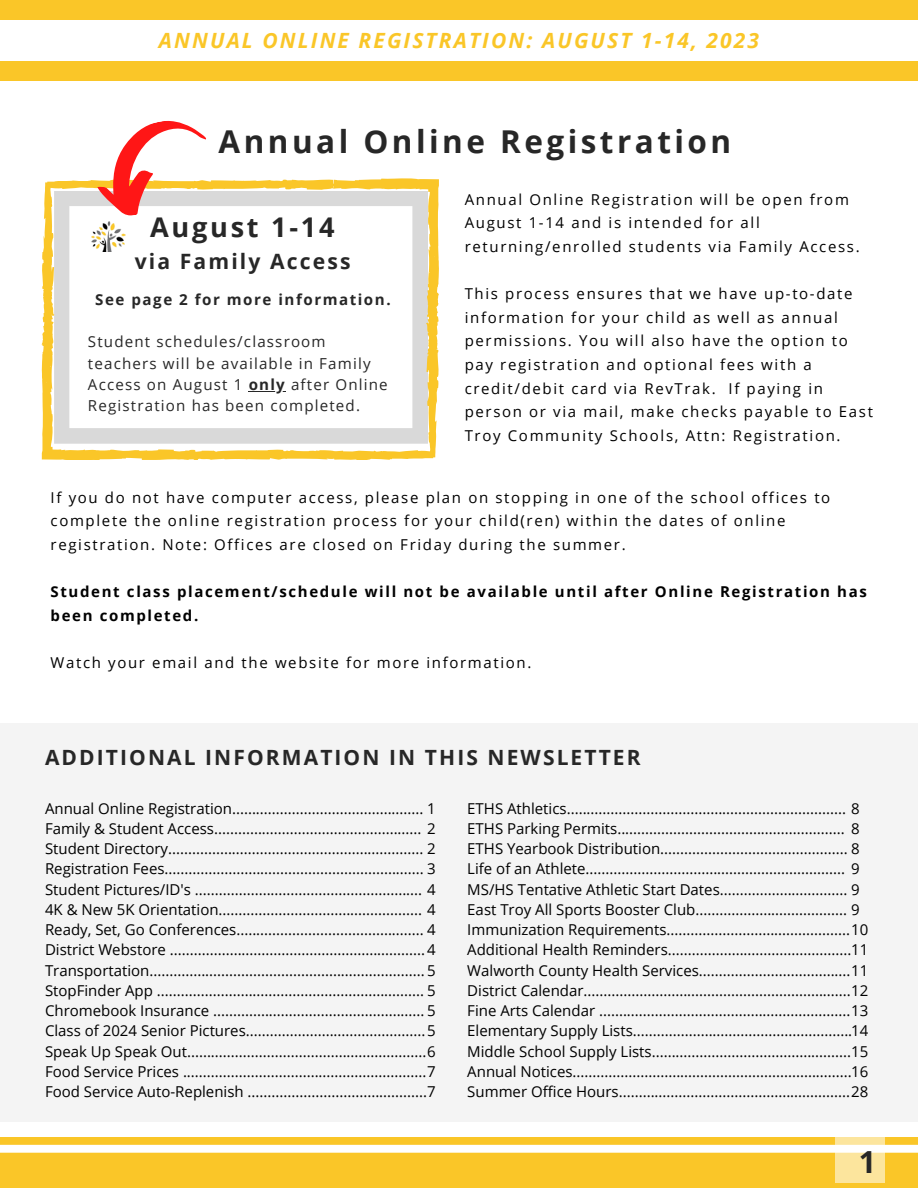
<style>
.page{position:relative;width:918px;height:1188px;background:#fff}
.page>*{position:absolute;margin:0;border:0;box-sizing:border-box;transform-origin:0 0}
.t1{font:700 31.5px "Open Sans";letter-spacing:.11em;color:#272727}
.t2{font:700 30.45px "Open Sans";color:#272727}
.t3{font:700 27.15px "Open Sans";letter-spacing:.1em;color:#272727}
.t4{font:700 21.15px "Open Sans";letter-spacing:.1em;color:#272727}
.t5{font:italic 700 21px "Open Sans";letter-spacing:.1em;color:#fac628}
.t6{font:700 21px "Open Sans";letter-spacing:.1em;color:#272727}
.t7{font:15.15px/21.1px "Open Sans";letter-spacing:.075em;color:#272727}
.t8{font:700 15.15px "Open Sans";letter-spacing:.1em;color:#272727}
.t9{font:15px "Open Sans";color:#000}
.t10{font:15px/23.7px "Open Sans";letter-spacing:.11em;color:#000}
.t11{font:700 15px/23.7px "Open Sans";letter-spacing:.11em;color:#000}
.s1{font-weight:700}
</style>
<div class="page">
<div style="left:0;top:723px;width:918px;height:399px;background:#f4f4f4"></div>
<div style="left:0;top:1138px;width:918px;height:50px;background:#fac628"></div>
<div style="left:0;top:1145px;width:918px;height:8px;background:#fff"></div>
<svg style="left:835px;top:1138px;width:49px;height:45px;fill:#fce59d"></svg>
<svg style="left:42px;top:178px;width:397px;height:282px"></svg>
<svg style="left:87px;top:120px;width:132px;height:102px"></svg>
<div style="left:0;top:0;width:918px;height:81px;background:#fac628"></div>
<div style="left:0;top:21px;width:918px;height:40px;background:#fff"></div>
<hr style="left:249px;top:391px;width:37px;height:1px;background:#272727">
<img style="left:92px;top:221px;width:34px;height:31px">
<p class="t5" style="left:159px;top:25px;width:602px">ANNUAL ONLINE REGISTRATION: AUGUST 1-14, 2023</p>
<p class="t1" style="left:218px;top:119px;width:514px">Annual Online Registration</p>
<p class="t3" style="left:150px;top:208px;width:186px">August 1-14</p>
<p class="t4" style="left:135px;top:247px;width:217px">via Family Access</p>
<p class="t8" style="left:95px;top:289px;width:297px">See page 2 for more information.</p>
<p class="t7" style="left:88px;top:331px;width:301px">Student schedules/classroom teachers will be available in Family Access on August 1 <span class="s1">only</span> after Online Registration has been completed.</p>
<p class="t10" style="left:465px;top:187px;width:397px">Annual Online Registration will be open from<br>August 1-14 and is intended for all returning/enrolled students via Family Access.</p>
<p class="t10" style="left:465px;top:281px;width:410px">This process ensures that we have up-to-date information for your child as well as annual permissions. You will also have the option to pay registration and optional fees with a credit/debit card via RevTrak. If paying in person or via mail, make checks payable to East Troy Community Schools, Attn: Registration.</p>
<p class="t10" style="left:51px;top:485px;width:781px">If you do not have computer access, please plan on stopping in one of the school offices to complete the online registration process for your child(ren) within the dates of online registration. Note: Offices are closed on Friday during the summer.</p>
<p class="t11" style="left:51px;top:579px;width:818px">Student class placement/schedule will not be available until after Online Registration has been completed.</p>
<p class="t10" style="left:51px;top:650px;width:482px">Watch your email and the website for more information.</p>
<p class="t6" style="left:45px;top:743px;width:597px">ADDITIONAL INFORMATION IN THIS NEWSLETTER</p>
<p class="t9" style="left:45px;top:798px;width:392px">Annual Online Registration................................................ 1</p>
<p class="t9" style="left:45px;top:818px;width:392px">Family &amp; Student Access.................................................... 2</p>
<p class="t9" style="left:45px;top:838px;width:392px">Student Directory................................................................ 2</p>
<p class="t9" style="left:45px;top:858px;width:392px">Registration Fees................................................................. 3</p>
<p class="t9" style="left:45px;top:879px;width:392px">Student Pictures/ID's ......................................................... 4</p>
<p class="t9" style="left:45px;top:899px;width:392px">4K &amp; New 5K Orientation................................................... 4</p>
<p class="t9" style="left:45px;top:919px;width:392px">Ready, Set, Go Conferences............................................... 4</p>
<p class="t9" style="left:45px;top:939px;width:392px">District Webstore ................................................................4</p>
<p class="t9" style="left:45px;top:960px;width:392px">Transportation.....................................................................5</p>
<p class="t9" style="left:45px;top:980px;width:392px">StopFinder App ................................................................... 5</p>
<p class="t9" style="left:45px;top:1000px;width:392px">Chromebook Insurance ..................................................... 5</p>
<p class="t9" style="left:45px;top:1020px;width:392px">Class of 2024 Senior Pictures.............................................5</p>
<p class="t9" style="left:45px;top:1041px;width:392px">Speak Up Speak Out............................................................6</p>
<p class="t9" style="left:45px;top:1061px;width:392px">Food Service Prices .............................................................7</p>
<p class="t9" style="left:45px;top:1081px;width:392px">Food Service Auto-Replenish .............................................7</p>
<p class="t9" style="left:467px;top:798px;width:394px">ETHS Athletics...................................................................... 8</p>
<p class="t9" style="left:467px;top:818px;width:394px">ETHS Parking Permits......................................................... 8</p>
<p class="t9" style="left:467px;top:838px;width:394px">ETHS Yearbook Distribution............................................... 8</p>
<p class="t9" style="left:467px;top:858px;width:394px">Life of an Athlete................................................................. 9</p>
<p class="t9" style="left:467px;top:879px;width:394px">MS/HS Tentative Athletic Start Dates................................ 9</p>
<p class="t9" style="left:467px;top:899px;width:394px">East Troy All Sports Booster Club...................................... 9</p>
<p class="t9" style="left:467px;top:919px;width:403px">Immunization Requirements..............................................10</p>
<p class="t9" style="left:467px;top:939px;width:403px">Additional Health Reminders..............................................11</p>
<p class="t9" style="left:467px;top:960px;width:403px">Walworth County Health Services......................................11</p>
<p class="t9" style="left:467px;top:980px;width:403px">District Calendar...................................................................12</p>
<p class="t9" style="left:467px;top:1000px;width:403px">Fine Arts Calendar ...............................................................13</p>
<p class="t9" style="left:467px;top:1020px;width:403px">Elementary Supply Lists.......................................................14</p>
<p class="t9" style="left:467px;top:1041px;width:403px">Middle School Supply Lists..................................................15</p>
<p class="t9" style="left:467px;top:1061px;width:403px">Annual Notices......................................................................16</p>
<p class="t9" style="left:467px;top:1081px;width:403px">Summer Office Hours..........................................................28</p>
<p class="t2" style="left:859px;top:1140px;width:19px">1</p>
</div>
